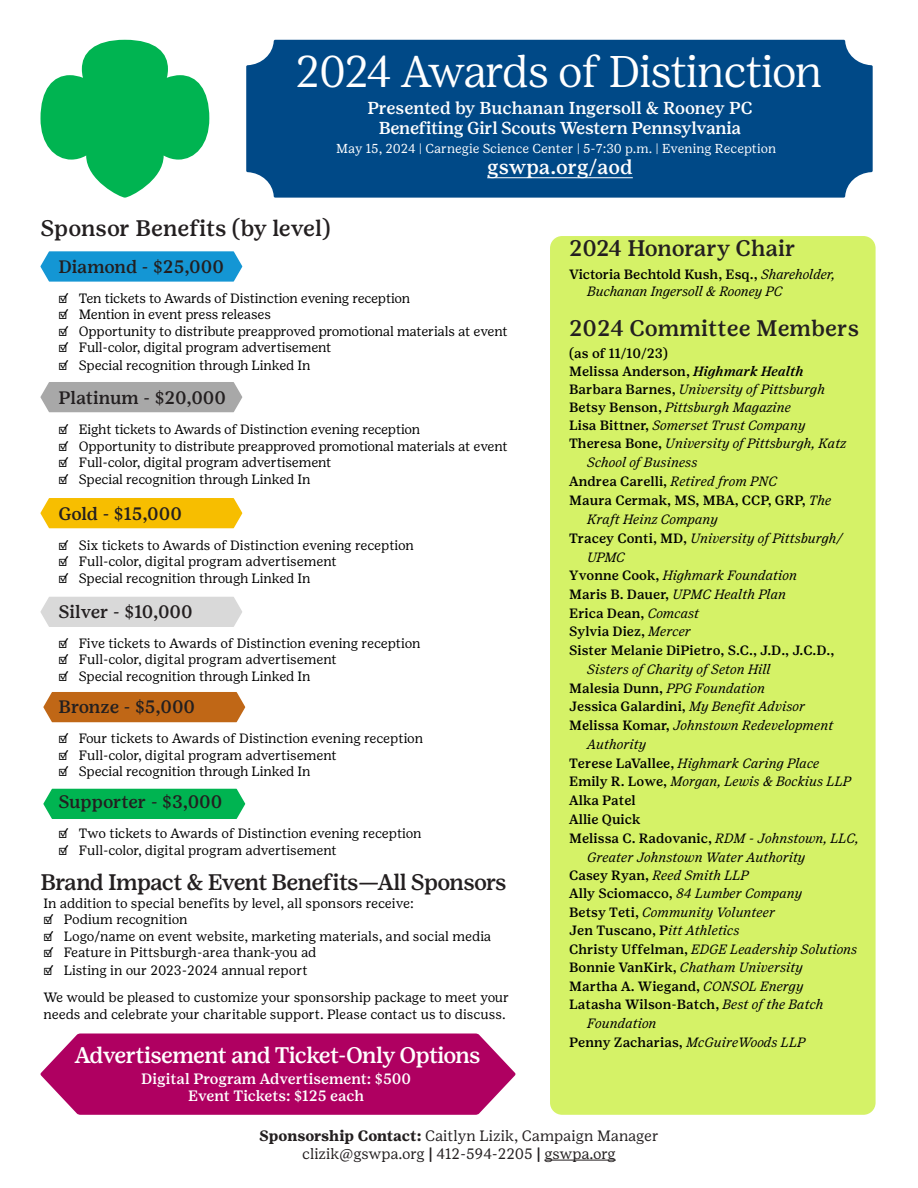
<style>
.page{position:relative;width:918px;height:1188px;background:#fff}
.page>*{position:absolute;margin:0;border:0;box-sizing:border-box;transform-origin:0 0}
.t1{font:300 44.25px "Girl Scout Display";letter-spacing:-.01em;color:#fff}
.t2{font:500 22.5px "Girl Scout Text";letter-spacing:-.02em;color:#231f20}
.t3{font:500 22.5px "Girl Scout Text";letter-spacing:-.03em;color:#fff}
.t4{font:500 22.5px "Girl Scout Text";color:#231f20}
.t5{font:500 20.1px "Girl Scout Text";color:#fff}
.t6{font:500 18px "Girl Scout Text";color:#231f20}
.t7{font:500 17.25px/20.2px "Girl Scout Text";letter-spacing:-.02em;color:#fff;text-align:center}
.t8{font:15px/18px "Girl Scout Text";color:#231f20;text-align:center}
.t9{font:500 15px/16.5px "Girl Scout Text";color:#fff;text-align:center}
.t10{font:13.5px/16.5px "Girl Scout Text";letter-spacing:-.01em;color:#000}
.t11{font:italic 13.5px/16.5px "Girl Scout Text";color:#000}
.t12{font:500 13.5px "Girl Scout Text";color:#000}
.t13{font:12.9px "Girl Scout Text";color:#fff}
.s1{font-weight:500;font-style:normal}
.s2{font-style:italic}
.s3{font-weight:400;font-style:italic}
.s4{font-family:"Trefoil Sans"}
.s5{font-weight:700}
.s6{font-family:"Trefoil Sans";font-weight:600}
</style>
<div class="page">
<div style="left:550px;top:236px;width:326px;height:879px;background:#d5f267;border-radius:12px"></div>
<div style="left:246px;top:40px;width:627px;height:158px;background:#004987"></div>
<div style="left:43px;top:789px;width:202px;height:30px;background:#00b451"></div>
<div style="left:43px;top:692px;width:202px;height:30px;background:#c06716"></div>
<div style="left:40px;top:597px;width:202px;height:30px;background:#d9d9d9"></div>
<div style="left:40px;top:498px;width:202px;height:30px;background:#f7be00"></div>
<div style="left:40px;top:382px;width:202px;height:30px;background:#a8a8a8"></div>
<svg style="left:40px;top:251px;width:202px;height:31px;background:#239cd6"></svg>
<hr style="left:544px;top:1160px;width:72px;height:1px;background:#231f20">
<hr style="left:487px;top:177px;width:146px;height:1px;background:#fff">
<svg style="left:41px;top:40px;width:168px;height:158px"></svg>
<svg style="left:40px;top:1034px;width:476px;height:81px;background:#b5156e"></svg>
<h1 class="t1" style="left:296px;top:45px;width:528px">2024 Awards of Distinction</h1>
<p class="t7" style="left:367px;top:98px;width:387px">Presented by Buchanan Ingersoll &amp; Rooney PC<br>Benefiting Girl Scouts Western Pennsylvania</p>
<p class="t13" style="left:336px;top:141px;width:442px">May 15, 2024 | Carnegie Science Center | 5-7:30 p.m. | Evening Reception</p>
<h3 class="t5" style="left:487px;top:155px;width:147px">gswpa.org/aod</h3>
<h2 class="t2" style="left:40px;top:215px;width:292px">Sponsor Benefits (by level)</h2>
<h2 class="t2" style="left:569px;top:235px;width:228px">2024 Honorary Chair</h2>
<p class="t11" style="left:587px;top:266px;width:250px;text-indent:-18px"><span class="s1">Victoria Bechtold Kush, Esq.,</span> Shareholder,<br>Buchanan Ingersoll &amp; Rooney PC</p>
<h2 class="t4" style="left:569px;top:314px;width:291px">2024 Committee Members</h2>
<p class="t12" style="left:569px;top:345px;width:100px">(as of 11/10/23)</p>
<p class="t12" style="left:569px;top:363px;width:236px">Melissa Anderson, <span class="s2">Highmark Health</span></p>
<p class="t11" style="left:569px;top:381px;width:257px"><span class="s1">Barbara Barnes,</span> University of Pittsburgh</p>
<p class="t11" style="left:569px;top:399px;width:224px"><span class="s1">Betsy Benson,</span> Pittsburgh Magazine</p>
<p class="t11" style="left:569px;top:417px;width:238px"><span class="s1">Lisa Bittner,</span> Somerset Trust Company</p>
<p class="t11" style="left:569px;top:435px;width:279px"><span class="s1">Theresa Bone,</span> University of Pittsburgh, Katz</p>
<p class="t11" style="left:587px;top:454px;width:112px">School of Business</p>
<p class="t12" style="left:569px;top:473px;width:209px">Andrea Carelli, <span class="s3">Retired from PNC</span></p>
<p class="t12" style="left:569px;top:492px;width:264px">Maura Cermak, MS, MBA, CCP, GRP, <span class="s3">The</span></p>
<p class="t11" style="left:587px;top:511px;width:132px">Kraft Heinz Company</p>
<p class="t11" style="left:569px;top:530px;width:275px"><span class="s1">Tracey Conti, MD,</span> University of Pittsburgh/</p>
<p class="t11" style="left:587px;top:549px;width:39px">UPMC</p>
<p class="t11" style="left:569px;top:567px;width:229px"><span class="s1">Yvonne Cook,</span> Highmark Foundation</p>
<p class="t11" style="left:569px;top:586px;width:218px"><span class="s1">Maris B. Dauer,</span> UPMC Health Plan</p>
<p class="t12" style="left:569px;top:605px;width:132px">Erica Dean, <span class="s3">Comcast</span></p>
<p class="t12" style="left:569px;top:624px;width:123px">Sylvia Diez, <span class="s3">Mercer</span></p>
<p class="t12" style="left:569px;top:642px;width:267px">Sister Melanie DiPietro, S.C., J.D., J.C.D.,</p>
<p class="t11" style="left:587px;top:661px;width:185px">Sisters of Charity of Seton Hill</p>
<p class="t11" style="left:569px;top:680px;width:197px"><span class="s1">Malesia Dunn,</span> PPG Foundation</p>
<p class="t12" style="left:569px;top:698px;width:237px">Jessica Galardini, <span class="s3">My Benefit Advisor</span></p>
<p class="t11" style="left:569px;top:717px;width:266px"><span class="s1">Melissa Komar,</span> Johnstown Redevelopment</p>
<p class="t11" style="left:587px;top:736px;width:61px">Authority</p>
<p class="t11" style="left:569px;top:755px;width:252px"><span class="s1">Terese LaVallee,</span> Highmark Caring Place</p>
<p class="t11" style="left:569px;top:773px;width:283px"><span class="s1">Emily R. Lowe,</span> Morgan, Lewis &amp; Bockius LLP</p>
<p class="t12" style="left:569px;top:792px;width:68px">Alka Patel</p>
<p class="t12" style="left:569px;top:811px;width:73px">Allie Quick</p>
<p class="t12" style="left:569px;top:830px;width:291px">Melissa C. Radovanic, <span class="s3">RDM - Johnstown, LLC,</span></p>
<p class="t11" style="left:587px;top:849px;width:220px">Greater Johnstown Water Authority</p>
<p class="t11" style="left:569px;top:867px;width:181px"><span class="s1">Casey Ryan,</span> Reed Smith LLP</p>
<p class="t11" style="left:569px;top:885px;width:235px"><span class="s1">Ally Sciomacco,</span> 84 Lumber Company</p>
<p class="t11" style="left:569px;top:904px;width:207px"><span class="s1">Betsy Teti,</span> Community Volunteer</p>
<p class="t12" style="left:569px;top:922px;width:172px">Jen Tuscano, P<span class="s3">itt Athletics</span></p>
<p class="t11" style="left:569px;top:941px;width:290px"><span class="s1">Christy Uffelman,</span> EDGE Leadership Solutions</p>
<p class="t11" style="left:569px;top:959px;width:235px"><span class="s1">Bonnie VanKirk,</span> Chatham University</p>
<p class="t12" style="left:569px;top:978px;width:236px">Martha A. Wiegand, <span class="s3">CONSOL Energy</span></p>
<p class="t12" style="left:569px;top:996px;width:256px">Latasha Wilson-Batch, <span class="s3">Best of the Batch</span></p>
<p class="t11" style="left:587px;top:1016px;width:71px">Foundation</p>
<p class="t12" style="left:569px;top:1034px;width:238px">Penny Zacharias, <span class="s3">McGuireWoods LLP</span></p>
<h3 class="t6" style="left:58px;top:256px;width:167px">Diamond - $25,000</h3>
<p class="t10" style="left:58px;top:290px;width:451px"><span class="s4">Ǒ</span> Ten tickets to Awards of Distinction evening reception<br><span class="s4">Ǒ</span> Mention in event press releases<br><span class="s4">Ǒ</span> Opportunity to distribute preapproved promotional materials at event <span class="s4">Ǒ</span> Full-color, digital program advertisement</p>
<p class="t10" style="left:58px;top:357px;width:254px"><span class="s4">Ǒ</span> Special recognition through Linked In</p>
<h3 class="t6" style="left:58px;top:387px;width:169px">Platinum - $20,000</h3>
<p class="t10" style="left:58px;top:421px;width:451px"><span class="s4">Ǒ</span> Eight tickets to Awards of Distinction evening reception<br><span class="s4">Ǒ</span> Opportunity to distribute preapproved promotional materials at event <span class="s4">Ǒ</span> Full-color, digital program advertisement<br><span class="s4">Ǒ</span> Special recognition through Linked In</p>
<h3 class="t6" style="left:58px;top:503px;width:125px">Gold - $15,000</h3>
<p class="t10" style="left:58px;top:537px;width:357px"><span class="s4">Ǒ</span> Six tickets to Awards of Distinction evening reception<br><span class="s4">Ǒ</span> Full-color, digital program advertisement<br><span class="s4">Ǒ</span> Special recognition through Linked In</p>
<h3 class="t6" style="left:58px;top:601px;width:136px">Silver - $10,000</h3>
<p class="t10" style="left:58px;top:635px;width:364px"><span class="s4">Ǒ</span> Five tickets to Awards of Distinction evening reception<br><span class="s4">Ǒ</span> Full-color, digital program advertisement<br><span class="s4">Ǒ</span> Special recognition through Linked In</p>
<h3 class="t6" style="left:58px;top:696px;width:138px">Bronze - $5,000</h3>
<p class="t10" style="left:58px;top:730px;width:366px"><span class="s4">Ǒ</span> Four tickets to Awards of Distinction evening reception<br><span class="s4">Ǒ</span> Full-color, digital program advertisement<br><span class="s4">Ǒ</span> Special recognition through Linked In</p>
<h3 class="t6" style="left:58px;top:791px;width:165px">Supporter - $3,000</h3>
<p class="t10" style="left:58px;top:825px;width:365px"><span class="s4">Ǒ</span> Two tickets to Awards of Distinction evening reception<br><span class="s4">Ǒ</span> Full-color, digital program advertisement</p>
<p class="t10" style="left:43px;top:894px;width:449px">In addition to special benefits by level, all sponsors receive:<br><span class="s4">Ǒ</span> Podium recognition<br><span class="s4">Ǒ</span> Logo/name on event website, marketing materials, and social media <span class="s4">Ǒ</span> Feature in Pittsburgh-area thank-you ad</p>
<p class="t10" style="left:43px;top:956px;width:467px;line-height:27.3px"><span class="s4">Ǒ</span> Listing in our 2023-2024 annual report<br>We would be pleased to customize your sponsorship package to meet your</p>
<p class="t10" style="left:43px;top:1006px;width:464px">needs and celebrate your charitable support. Please contact us to discuss.</p>
<h2 class="t2" style="left:40px;top:868px;width:468px">Brand Impact &amp; Event Benefits—All Sponsors</h2>
<h2 class="t3" style="left:75px;top:1041px;width:407px">Advertisement and Ticket-Only Options</h2>
<p class="t9" style="left:141px;top:1070px;width:271px">Digital Program Advertisement: $500<br>Event Tickets: $125 each</p>
<p class="t8" style="left:259px;top:1126px;width:401px"><span class="s5">Sponsorship Contact:</span> Caitlyn Lizik, Campaign Manager clizik@gswpa.org <span class="s6">|</span> 412-594-2205 <span class="s6">|</span> gswpa.org</p>
</div>
